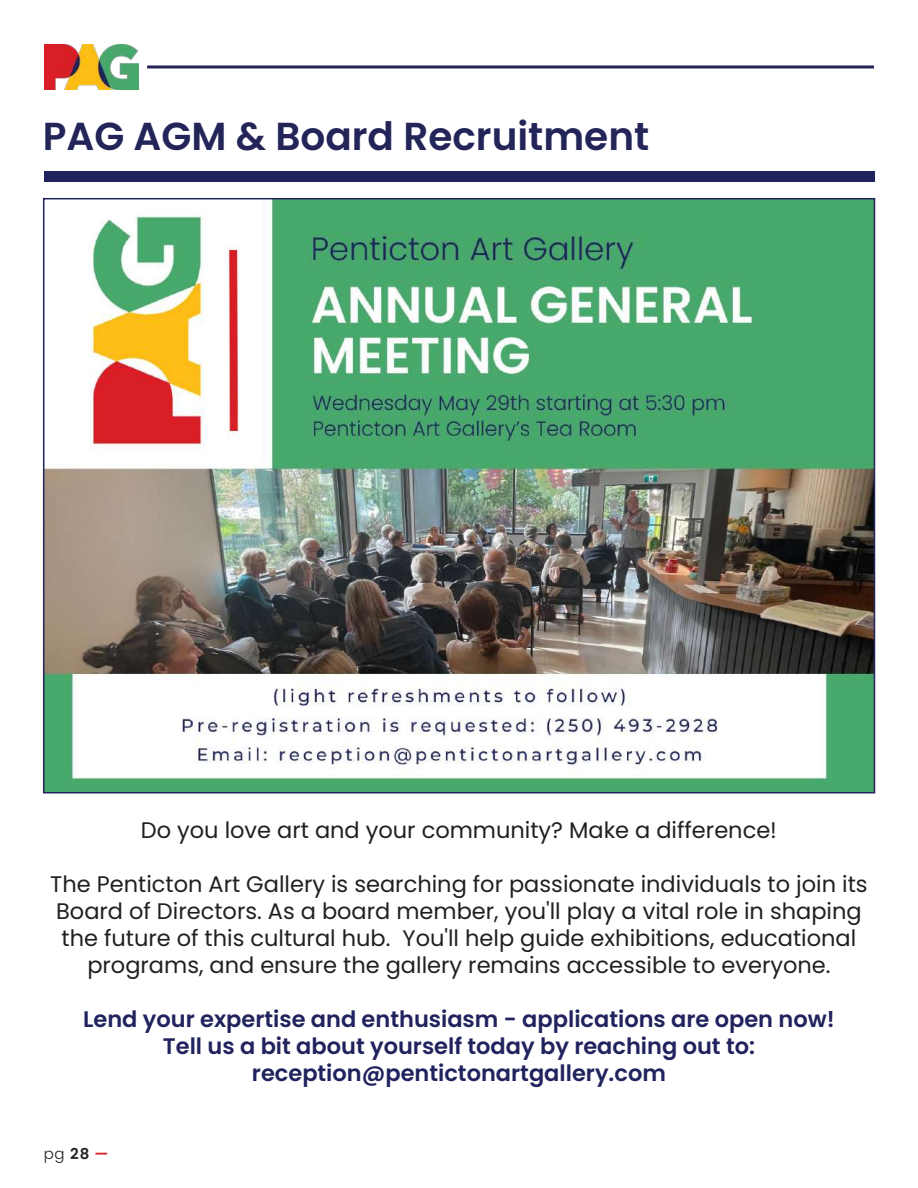
<style>
.page{position:relative;width:918px;height:1188px;background:#fff}
.page>*{position:absolute;margin:0;border:0;box-sizing:border-box;transform-origin:0 0}
.t1{font:600 39px "Poppins";color:#232458}
.t2{font:22.5px/27px "Poppins";color:#231f20;text-align:center}
.t3{font:600 22.5px/27px "Poppins";color:#20235d;text-align:center}
.t4{font:300 15px "Poppins";color:#231f20}
.s1{font-weight:600}
.s2{font-weight:600;color:#da1f2b}
</style>
<div class="page">
<img style="left:44px;top:44px;width:94px;height:46px">
<hr style="left:147px;top:65px;width:727px;height:3px;background:#242458">
<div style="left:44px;top:171px;width:830px;height:11px;background:#20235d"></div>
<img style="left:46px;top:201px;width:826px;height:589px">
<h1 class="t1" style="left:43px;top:114px;width:608px">PAG AGM &amp; Board Recruitment</h1>
<p class="t2" style="left:141px;top:817px;width:638px">Do you love art and your community? Make a difference!</p>
<p class="t2" style="left:50px;top:871px;width:819px">The Penticton Art Gallery is searching for passionate individuals to join its Board of Directors. As a board member, you'll play a vital role in shaping the future of this cultural hub. You'll help guide exhibitions, educational programs, and ensure the gallery remains accessible to everyone.</p>
<p class="t3" style="left:83px;top:1006px;width:753px">Lend your expertise and enthusiasm - applications are open now!<br>Tell us a bit about yourself today by reaching out to: reception@pentictonartgallery.com</p>
<p class="t4" style="left:44px;top:1146px;width:66px">pg <span class="s1">28</span> <span class="s2">—</span></p>
</div>
